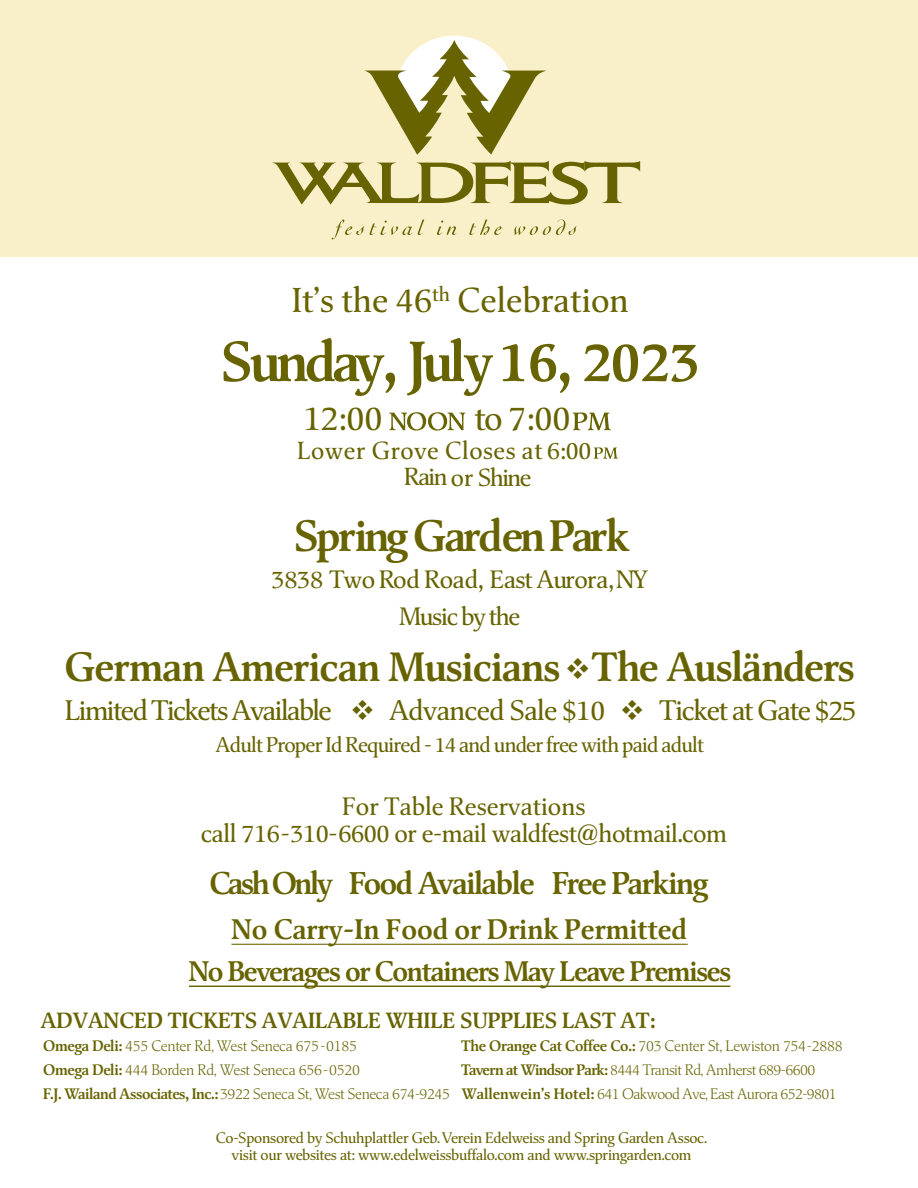
<style>
.page{position:relative;width:918px;height:1188px;background:#fff}
.page>*{position:absolute;margin:0;border:0;box-sizing:border-box;transform-origin:0 0}
.t1{font:600 55.95px "Classica Pro";letter-spacing:-.055em;color:#676300}
.t2{font:600 43.5px "Classica Pro";letter-spacing:-.055em;color:#676300}
.t3{font:600 40.35px "Classica Pro";letter-spacing:-.025em;color:#676300}
.t4{font:34.2px "Classica Pro";color:#676300}
.t5{font:600 31.05px "Classica Pro";letter-spacing:-.045em;color:#676300}
.t6{font:28.05px "Classica Pro";letter-spacing:-.045em;color:#676300}
.t7{font:600 28.05px "Classica Pro";letter-spacing:-.045em;color:#676300}
.t8{font:600 28.05px "Classica Pro";color:#676300}
.t9{font:28.05px "Classica Pro";letter-spacing:-.025em;color:#676300}
.t10{font:24.9px/37px "Classica Pro";letter-spacing:-.02em;color:#676300;text-align:center}
.t11{font:24.9px "Classica Pro";color:#676300}
.t12{font:24.45px "Classica Pro";letter-spacing:.02em;color:#676300}
.t13{font:24.45px "Classica Pro";letter-spacing:-.06em;color:#676300}
.t14{font:600 21.75px "Classica Pro";letter-spacing:-.005em;color:#676300}
.t15{font:21px "Classica Pro";letter-spacing:-.04em;color:#676300}
.t16{font:300 15px/24px "Classica Pro";letter-spacing:-.03em;color:#676300}
.t17{font:15px/17.1px "Classica Pro";letter-spacing:-.02em;color:#676300;text-align:center}
.s1{font-weight:600}
</style>
<div class="page">
<div style="left:0;top:0;width:918px;height:256px;background:#f9f0c9"></div>
<svg style="left:272px;top:161px;width:368px;height:44px"></svg>
<svg style="left:364px;top:36px;width:182px;height:119px"></svg>
<svg style="left:332px;top:220px;width:80px;height:19px"></svg>
<svg style="left:418px;top:220px;width:6px;height:15px"></svg>
<svg style="left:437px;top:221px;width:20px;height:14px"></svg>
<svg style="left:469px;top:220px;width:33px;height:15px"></svg>
<svg style="left:514px;top:220px;width:62px;height:15px"></svg>
<hr style="left:231px;top:944px;width:457px;height:1px;background:#676300">
<hr style="left:189px;top:986px;width:541px;height:1px;background:#676300">
<svg style="left:389px;top:412px;width:76px;height:19px"></svg>
<svg style="left:573px;top:413px;width:38px;height:17px"></svg>
<svg style="left:594px;top:447px;width:24px;height:12px"></svg>
<h3 class="t4" style="left:292px;top:277px;width:339px">It’s the 46<sup>th</sup> Celebration</h3>
<h1 class="t1" style="left:220px;top:323px;width:480px">Sunday, July16, 2023</h1>
<h3 class="t4" style="left:303px;top:395px;width:80px">12:00</h3>
<h3 class="t4" style="left:475px;top:395px;width:97px">to 7:00</h3>
<h3 class="t13" style="left:404px;top:461px;width:129px">Rain or Shine</h3>
<h2 class="t2" style="left:294px;top:506px;width:336px">Spring GardenPark</h2>
<h3 class="t10" style="left:272px;top:560px;width:378px">3838 Two Rod Road, EastAurora,NY<br>Music by the</h3>
<h3 class="t3" style="left:65px;top:639px;width:792px">German American Musicians The Ausländers</h3>
<h3 class="t6" style="left:65px;top:691px;width:269px">Limited Tickets Available</h3>
<h3 class="t9" style="left:389px;top:691px;width:218px">Advanced Sale $10</h3>
<h3 class="t12" style="left:297px;top:434px;width:296px">Lower Grove Closes at 6:00</h3>
<h3 class="t6" style="left:620px;top:692px;width:238px">❖ Ticket at Gate $25</h3>
<h3 class="t15" style="left:216px;top:731px;width:490px">Adult Proper Id Required - 14 and under free with paid adult</h3>
<h3 class="t11" style="left:342px;top:790px;width:245px">For Table Reservations</h3>
<h3 class="t10" style="left:201px;top:814px;width:528px">call 716-310-6600 or e-mail waldfest@hotmail.com</h3>
<h3 class="t5" style="left:209px;top:862px;width:500px">Cash Only Food Available Free Parking</h3>
<h3 class="t8" style="left:231px;top:910px;width:457px">No Carry-In Food or Drink Permitted</h3>
<h3 class="t7" style="left:189px;top:952px;width:544px">No Beverages or Containers May Leave Premises</h3>
<h3 class="t14" style="left:41px;top:1005px;width:616px">ADVANCED TICKETS AVAILABLE WHILE SUPPLIES LAST AT:</h3>
<p class="t16" style="left:43px;top:1034px;width:318px"><span class="s1">Omega Deli:</span> 455 Center Rd, West Seneca 675-0185<br><span class="s1">Omega Deli:</span> 444 Borden Rd, West Seneca 656-0520</p>
<p class="t16" style="left:461px;top:1034px;width:383px"><span class="s1">The Orange Cat Coffee Co.:</span> 703 Center St, Lewiston 754-2888<br><span class="s1">Tavern at Windsor Park:</span> 8444 Transit Rd, Amherst 689-6600</p>
<p class="t16" style="left:43px;top:1082px;width:408px"><span class="s1">F.J. Wailand Associates, Inc.:</span>3922 Seneca St, West Seneca 674-9245</p>
<p class="t17" style="left:216px;top:1129px;width:493px">Co-Sponsored by Schuhplattler Geb.Verein Edelweiss and Spring Garden Assoc. visit our websites at: www.edelweissbuffalo.com and www.springarden.com</p>
<p class="t16" style="left:462px;top:1082px;width:377px"><span class="s1">Wallenwein’s Hotel:</span> 641 Oakwood Ave, East Aurora 652-9801</p>
</div>
